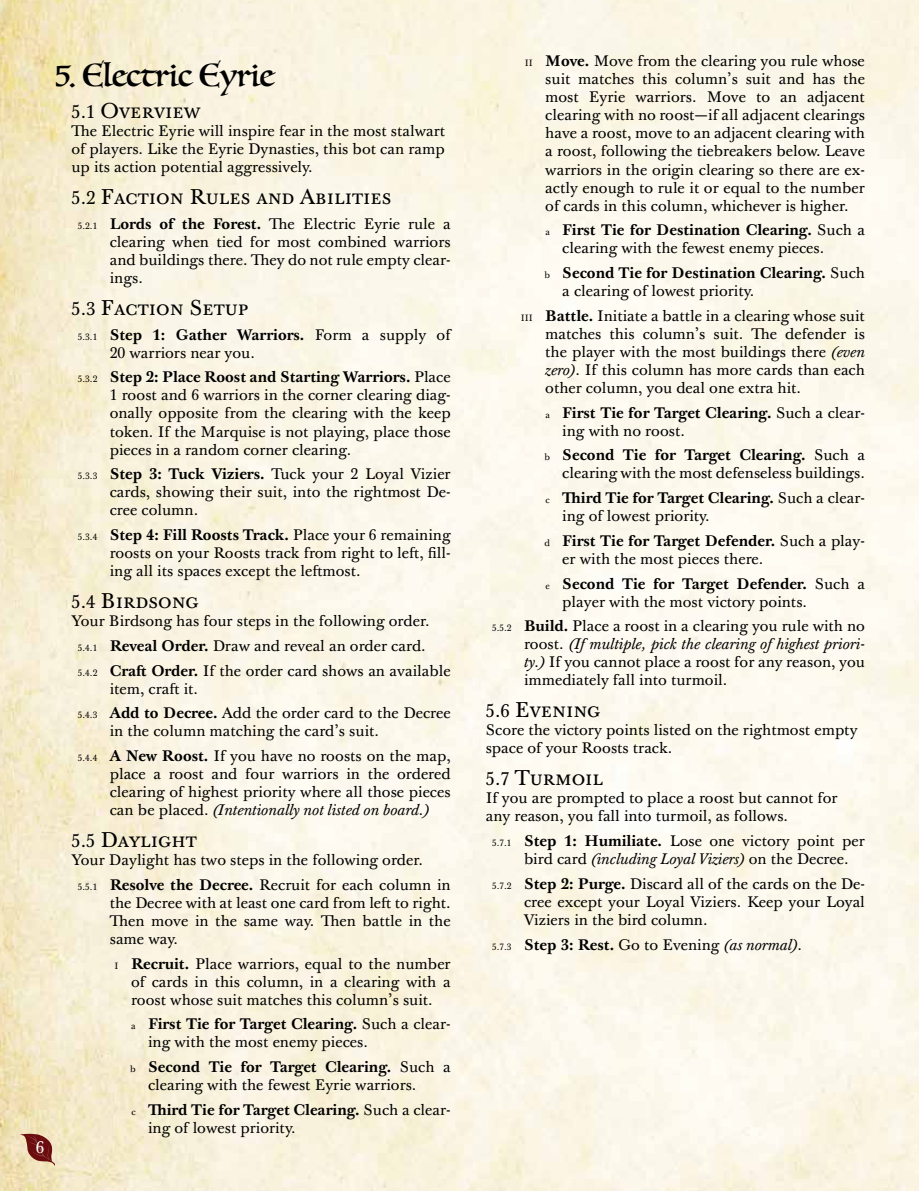
<style>
.page{position:relative;width:919px;height:1191px;background:#fff}
.page>*{position:absolute;margin:0;border:0;box-sizing:border-box;transform-origin:0 0}
.t1{font:31.5px "Luminari";color:#000}
.t2{font:21px "Baskerville Ten Pro";color:#000}
.t3{font:16.5px "Baskerville Ten Pro";color:#fff}
.t4{font:15px/18px "Baskerville Ten Pro";color:#000}
.t5{font:700 15px/18px "Baskerville Ten Pro";color:#000}
.s1{font-size:18px}
.s2{font-size:9px}
.s3{font-weight:700}
.s4{font-style:italic}
.s5{font-weight:400;font-size:9px}
.s6{font-weight:400}
</style>
<div class="page">
<img style="left:0;top:0;width:918px;height:1191px">
<svg style="left:19px;top:1133px;width:35px;height:33px"></svg>
<p class="t3" style="left:36px;top:1137px;width:10px">6</p>
<h1 class="t1" style="left:54px;top:48px;width:221px">5. Electric Eyrie</h1>
<h2 class="t2" style="left:71px;top:98px;width:130px"><span class="s1">5.1</span> Overview</h2>
<p class="t4" style="left:71px;top:123px;width:375px;text-align:justify">The Electric Eyrie will inspire fear in the most stalwart of players. Like the Eyrie Dynasties, this bot can ramp up its action potential aggressively.</p>
<h2 class="t2" style="left:71px;top:184px;width:321px"><span class="s1">5.2</span> Faction Rules and Abilities</h2>
<p class="t4" style="left:110px;top:215px;width:342px;text-align:justify;text-indent:-32px"><span class="s2">5.2.1</span> <span class="s3">Lords of the Forest.</span> The Electric Eyrie rule a clearing when tied for most combined warriors and buildings there. They do not rule empty clear&shy;ings.</p>
<h2 class="t2" style="left:71px;top:295px;width:179px"><span class="s1">5.3</span> Faction Setup</h2>
<p class="t4" style="left:110px;top:326px;width:344px;text-indent:-32px"><span class="s2">5.3.1</span> <span class="s3">Step 1: Gather Warriors.</span> Form a supply of<br>20 warriors near you.</p>
<p class="t4" style="left:110px;top:369px;width:342px;text-align:justify;text-indent:-32px"><span class="s2">5.3.2</span> <span class="s3">Step 2: Place Roost and Starting Warriors.</span> Place 1 roost and 6 warriors in the corner clearing diag&shy;onally opposite from the clearing with the keep token. If the Marquise is not playing, place those pieces in a random corner clearing.</p>
<p class="t4" style="left:110px;top:466px;width:342px;text-align:justify;text-indent:-32px"><span class="s2">5.3.3</span> <span class="s3">Step 3: Tuck Viziers.</span> Tuck your 2 Loyal Vizier cards, showing their suit, into the rightmost De&shy;cree column.</p>
<p class="t4" style="left:110px;top:526px;width:342px;text-align:justify;text-indent:-32px"><span class="s2">5.3.4</span> <span class="s3">Step 4: Fill Roosts Track.</span> Place your 6 remaining roosts on your Roosts track from right to left, fill&shy;ing all its spaces except the leftmost.</p>
<h2 class="t2" style="left:71px;top:588px;width:129px"><span class="s1">5.4</span> Birdsong</h2>
<p class="t4" style="left:78px;top:609px;width:374px;line-height:24.8px;text-indent:-6px">Your Birdsong has four steps in the following order.<br><span class="s2">5.4.1</span> <span class="s3">Reveal Order.</span> Draw and reveal an order card.<br><span class="s2">5.4.2</span> <span class="s3">Craft Order.</span> If the order card shows an available</p>
<p class="t4" style="left:78px;top:676px;width:374px;line-height:24.8px;text-indent:32px">item, craft it.<br><span class="s2">5.4.3</span> <span class="s3">Add to Decree.</span> Add the order card to the Decree</p>
<p class="t4" style="left:78px;top:719px;width:374px;line-height:24.8px;text-indent:32px">in the column matching the card’s suit.<br><span class="s2">5.4.4</span> <span class="s3">A New Roost.</span> If you have no roosts on the map,</p>
<p class="t4" style="left:110px;top:765px;width:342px;text-align:justify">place a roost and four warriors in the ordered clearing of highest priority where all those pieces can be placed. <span class="s4">(Intentionally not listed on board.)</span></p>
<h2 class="t2" style="left:71px;top:827px;width:127px"><span class="s1">5.5</span> Daylight</h2>
<p class="t4" style="left:78px;top:848px;width:374px;line-height:24.8px;text-indent:-6px">Your Daylight has two steps in the following order.<br><span class="s2">5.5.1</span> <span class="s3">Resolve the Decree.</span> Recruit for each column in</p>
<p class="t4" style="left:110px;top:894px;width:342px;text-align:justify">the Decree with at least one card from left to right.<br>Then move in the same way. Then battle in the same way.</p>
<p class="t4" style="left:131px;top:955px;width:321px;text-align:justify;text-indent:-16px"><span class="s2">I</span> <span class="s3">Recruit.</span> Place warriors, equal to the number of cards in this column, in a clearing with a roost whose suit matches this column’s suit.</p>
<p class="t4" style="left:148px;top:1015px;width:304px;text-indent:-17px"><span class="s2">a</span> <span class="s3">First Tie for Target Clearing.</span> Such a clear&shy;ing with the most enemy pieces.</p>
<p class="t4" style="left:148px;top:1058px;width:304px;text-indent:-18px"><span class="s2">b</span> <span class="s3">Second Tie for Target Clearing.</span> Such a clearing with the fewest Eyrie warriors.</p>
<p class="t4" style="left:148px;top:1101px;width:304px;text-indent:-17px"><span class="s2">c</span> <span class="s3">Third Tie for Target Clearing.</span> Such a clear&shy;ing of lowest priority.</p>
<p class="t4" style="left:545px;top:53px;width:321px;text-align:justify;text-indent:-20px"><span class="s2">II</span> <span class="s3">Move.</span> Move from the clearing you rule whose suit matches this column’s suit and has the most Eyrie warriors. Move to an adjacent clearing with no roost—if all adjacent clearings have a roost, move to an adjacent clearing with a roost, following the tiebreakers below. Leave warriors in the origin clearing so there are ex&shy;actly enough to rule it or equal to the number of cards in this column, whichever is higher.</p>
<p class="t4" style="left:562px;top:222px;width:304px;text-indent:-17px"><span class="s2">a</span> <span class="s3">First Tie for Destination Clearing.</span> Such a clearing with the fewest enemy pieces.</p>
<p class="t5" style="left:562px;top:264px;width:304px;text-indent:-18px"><span class="s5">b</span> Second Tie for Destination Clearing. <span class="s6">Such a clearing of lowest priority.</span></p>
<p class="t4" style="left:545px;top:307px;width:321px;text-align:justify;text-indent:-24px"><span class="s2">III</span> <span class="s3">Battle.</span> Initiate a battle in a clearing whose suit matches this column’s suit. The defender is the player with the most buildings there <span class="s4">(even zero)</span>. If this column has more cards than each other column, you deal one extra hit.</p>
<p class="t5" style="left:562px;top:404px;width:304px;text-indent:-17px"><span class="s5">a</span> First Tie for Target Clearing. <span class="s6">Such a clear&shy;ing with no roost.</span></p>
<p class="t4" style="left:544px;top:447px;width:322px;text-align:right"><span class="s2">b</span> <span class="s3">Second Tie for Target Clearing.</span> Such a clearing with the most defenseless buildings.</p>
<p class="t4" style="left:562px;top:489px;width:304px;text-indent:-17px"><span class="s2">c</span> <span class="s3">Third Tie for Target Clearing.</span> Such a clear&shy;ing of lowest priority.</p>
<p class="t4" style="left:562px;top:532px;width:304px;text-indent:-18px"><span class="s2">d</span> <span class="s3">First Tie for Target Defender.</span> Such a play&shy;er with the most pieces there.</p>
<p class="t4" style="left:562px;top:575px;width:304px;text-indent:-17px"><span class="s2">e</span> <span class="s3">Second Tie for Target Defender.</span> Such a player with the most victory points.</p>
<p class="t4" style="left:524px;top:618px;width:342px;text-align:justify;text-indent:-32px"><span class="s2">5.5.2</span> <span class="s3">Build.</span> Place a roost in a clearing you rule with no roost. <span class="s4">(If multiple, pick the clearing of highest priori&shy;ty.)</span> If you cannot place a roost for any reason, you immediately fall into turmoil.</p>
<h2 class="t2" style="left:485px;top:697px;width:116px"><span class="s1">5.6</span> Evening</h2>
<p class="t4" style="left:485px;top:722px;width:373px">Score the victory points listed on the rightmost empty space of your Roosts track.</p>
<h2 class="t2" style="left:485px;top:765px;width:119px"><span class="s1">5.7</span> Turmoil</h2>
<p class="t4" style="left:485px;top:790px;width:353px">If you are prompted to place a roost but cannot for any reason, you fall into turmoil, as follows.</p>
<p class="t4" style="left:524px;top:832px;width:342px;text-indent:-32px"><span class="s2">5.7.1</span> <span class="s3">Step 1: Humiliate.</span> Lose one victory point per bird card <span class="s4">(including Loyal Viziers)</span> on the Decree.</p>
<p class="t4" style="left:524px;top:875px;width:342px;text-align:justify;text-indent:-32px"><span class="s2">5.7.2</span> <span class="s3">Step 2: Purge.</span> Discard all of the cards on the De&shy;cree except your Loyal Viziers. Keep your Loyal Viziers in the bird column.</p>
<p class="t4" style="left:492px;top:936px;width:311px"><span class="s2">5.7.3</span> <span class="s3">Step 3: Rest.</span> Go to Evening <span class="s4">(as normal)</span>.</p>
</div>
